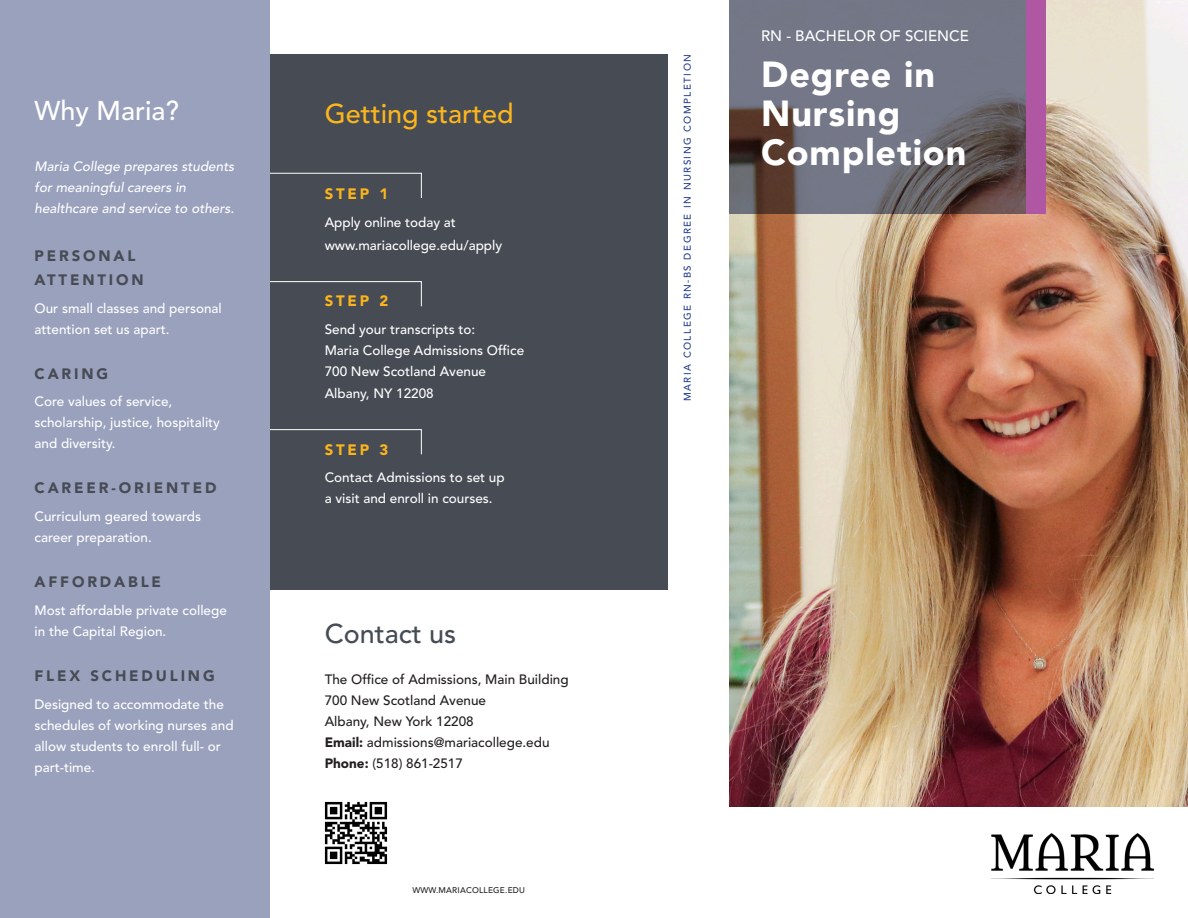
<style>
.page{position:relative;width:1188px;height:918px;background:#fff}
.page>*{position:absolute;margin:0;border:0;box-sizing:border-box;transform-origin:0 0}
.t1{font:900 36px/39px "Avenir";letter-spacing:.025em;color:#fff}
.t2{font:500 27px "Avenir";color:#fcb61c}
.t3{font:500 27px "Avenir";color:#464b54}
.t4{font:500 27px "Avenir";color:#fff}
.t5{font:900 15px "Avenir";letter-spacing:.19em;color:#464b54}
.t6{font:500 15px "Avenir";color:#fff}
.t7{font:900 15px "Avenir";letter-spacing:.19em;color:#fcb61c}
.t8{font:500 13.5px/21px "Avenir";color:#fff}
.t9{font:500 13.5px "Avenir";color:#231f20}
.t10{font:italic 500 13.5px/21px "Avenir";color:#fff}
.t11{font:500 9.75px "Avenir";letter-spacing:.15em;color:#253f8e}
.t12{font:500 8.25px "Avenir";letter-spacing:.025em;color:#231f20}
.s1{font-weight:900}
</style>
<div class="page">
<img style="left:729px;top:0;width:459px;height:806px">
<svg style="left:729px;top:0;width:298px;height:214px;background:#6b6973"></svg>
<img style="left:991px;top:833px;width:162px;height:60px">
<div style="left:0;top:0;width:270px;height:918px;background:#9aa1bd"></div>
<div style="left:270px;top:54px;width:397px;height:536px;background:#464b54"></div>
<svg style="left:270px;top:173px;width:152px;height:25px"></svg>
<svg style="left:270px;top:429px;width:152px;height:26px"></svg>
<svg style="left:270px;top:281px;width:152px;height:26px"></svg>
<img style="left:324px;top:801px;width:64px;height:64px">
<div style="left:1027px;top:0;width:19px;height:214px;background:#af57a2"></div>
<p class="t4" style="left:35px;top:95px;width:146px">Why Maria?</p>
<p class="t10" style="left:35px;top:156px;width:201px">Maria College prepares students for meaningful careers in healthcare and service to others.</p>
<p class="t5" style="left:35px;top:247px;width:103px">PERSONAL</p>
<p class="t5" style="left:35px;top:271px;width:111px">ATTENTION</p>
<p class="t8" style="left:35px;top:298px;width:189px">Our small classes and personal attention set us apart.</p>
<p class="t5" style="left:35px;top:364px;width:75px">CARING</p>
<p class="t8" style="left:35px;top:392px;width:187px">Core values of service, scholarship, justice, hospitality and diversity.</p>
<p class="t5" style="left:35px;top:479px;width:183px">CAREER-ORIENTED</p>
<p class="t8" style="left:35px;top:506px;width:168px">Curriculum geared towards career preparation.</p>
<p class="t5" style="left:35px;top:573px;width:128px">AFFORDABLE</p>
<p class="t8" style="left:35px;top:600px;width:194px">Most affordable private college in the Capital Region.</p>
<p class="t5" style="left:35px;top:667px;width:182px">FLEX SCHEDULING</p>
<p class="t8" style="left:35px;top:694px;width:201px">Designed to accommodate the schedules of working nurses and allow students to enroll full- or part-time.</p>
<p class="t2" style="left:325px;top:98px;width:190px">Getting started</p>
<p class="t7" style="left:325px;top:185px;width:65px">STEP 1</p>
<p class="t8" style="left:325px;top:212px;width:179px;line-height:22.5px">Apply online today at www.mariacollege.edu/apply</p>
<p class="t7" style="left:325px;top:292px;width:65px">STEP 2</p>
<p class="t8" style="left:325px;top:319px;width:152px">Send your transcripts to:</p>
<p class="t8" style="left:325px;top:340px;width:201px">Maria College Admissions Office</p>
<p class="t8" style="left:325px;top:361px;width:163px">700 New Scotland Avenue</p>
<p class="t8" style="left:325px;top:384px;width:111px">Albany, NY 12208</p>
<p class="t7" style="left:325px;top:440px;width:65px">STEP 3</p>
<p class="t8" style="left:325px;top:468px;width:182px">Contact Admissions to set up a visit and enroll in courses.</p>
<p class="t3" style="left:325px;top:618px;width:133px">Contact us</p>
<p class="t9" style="left:325px;top:672px;width:245px">The Office of Admissions, Main Building</p>
<p class="t9" style="left:325px;top:693px;width:163px">700 New Scotland Avenue</p>
<p class="t9" style="left:325px;top:714px;width:151px">Albany, New York 12208</p>
<p class="t9" style="left:325px;top:735px;width:226px"><span class="s1">Email:</span> admissions@mariacollege.edu</p>
<p class="t9" style="left:325px;top:756px;width:140px"><span class="s1">Phone:</span> (518) 861-2517</p>
<p class="t12" style="left:412px;top:885px;width:114px">WWW.MARIACOLLEGE.EDU</p>
<p class="t11" style="left:682px;top:401px;width:349px;rotate:-90deg">MARIA COLLEGE RN-BS DEGREE IN NURSING COMPLETION</p>
<p class="t6" style="left:761px;top:27px;width:209px">RN - BACHELOR OF SCIENCE</p>
<p class="t1" style="left:761px;top:54px;width:207px">Degree in<br>Nursing<br>Completion</p>
</div>
